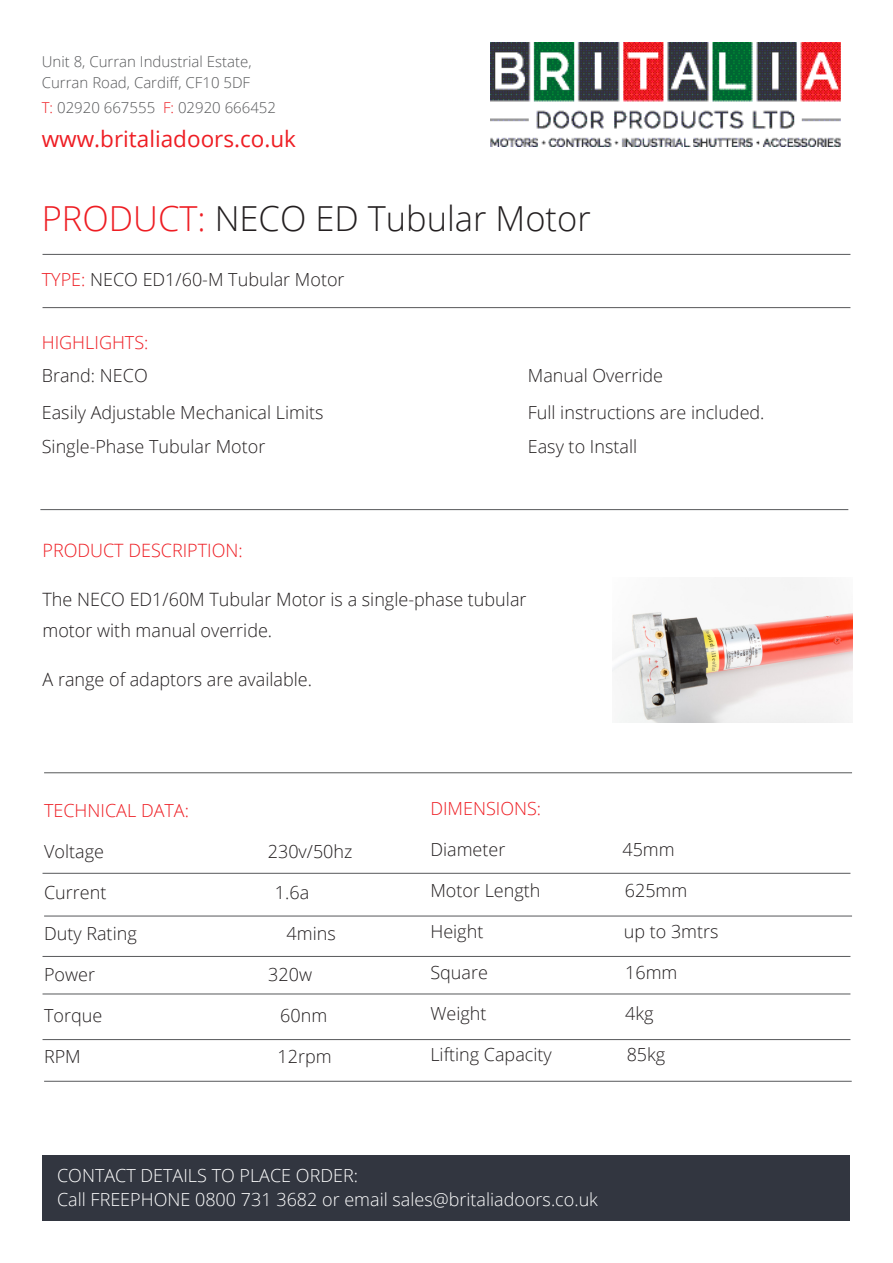
<style>
.page{position:relative;width:893px;height:1263px;background:#fff}
.page>*{position:absolute;margin:0;border:0;box-sizing:border-box;transform-origin:0 0}
.t1{font:300 34.5px "Open Sans";color:#231f20}
.t2{font:22.5px "Open Sans";color:#ee1d23}
.t3{font:300 18.3px/31.5px "Open Sans";color:#231f20}
.t4{font:300 18.3px "Open Sans";color:#ee1d23}
.t5{font:300 18px "Open Sans";color:#231f20}
.t6{font:300 18px/24px "Open Sans";color:#fff}
.t7{font:300 18px "Open Sans";color:#ee1d23}
.t8{font:300 15px/21px "Open Sans";color:#57585a}
.s1{color:#ee1d23}
</style>
<div class="page">
<img style="left:490px;top:43px;width:350px;height:104px">
<hr style="left:43px;top:254px;width:807px;height:1px;background:#57585a">
<hr style="left:43px;top:307px;width:807px;height:1px;background:#57585a">
<hr style="left:44px;top:1081px;width:808px;height:1px;background:#57585a">
<hr style="left:40px;top:509px;width:808px;height:1px;background:#57585a">
<div style="left:43px;top:1154px;width:807px;height:66px;background:#323640"></div>
<img style="left:612px;top:578px;width:240px;height:145px">
<hr style="left:44px;top:772px;width:808px;height:1px;background:#57585a">
<hr style="left:43px;top:873px;width:807px;height:1px;background:#57585a">
<hr style="left:44px;top:916px;width:808px;height:1px;background:#57585a">
<hr style="left:43px;top:956px;width:807px;height:1px;background:#57585a">
<hr style="left:43px;top:1039px;width:807px;height:1px;background:#57585a">
<hr style="left:43px;top:993px;width:807px;height:1px;background:#57585a">
<p class="t8" style="left:42px;top:50px;width:211px">Unit 8, Curran Industrial Estate,<br>Curran Road, Cardiff, CF10 5DF</p>
<p class="t8" style="left:42px;top:97px;width:236px"><span class="s1">T:</span> 02920 667555 <span class="s1">F:</span> 02920 666452</p>
<p class="t2" style="left:42px;top:123px;width:256px">www.britaliadoors.co.uk</p>
<p class="t1" style="left:42px;top:194px;width:550px"><span class="s1">PRODUCT:</span> NECO ED Tubular Motor</p>
<p class="t5" style="left:42px;top:267px;width:304px"><span class="s1">TYPE:</span> NECO ED1/60-M Tubular Motor</p>
<p class="t7" style="left:42px;top:330px;width:108px">HIGHLIGHTS:</p>
<p class="t5" style="left:42px;top:364px;width:107px">Brand: NECO</p>
<p class="t5" style="left:528px;top:364px;width:137px">Manual Override</p>
<p class="t5" style="left:42px;top:400px;width:283px">Easily Adjustable Mechanical Limits</p>
<p class="t5" style="left:528px;top:400px;width:238px">Full instructions are included.</p>
<p class="t5" style="left:42px;top:434px;width:225px">Single-Phase Tubular Motor</p>
<p class="t5" style="left:528px;top:434px;width:111px">Easy to Install</p>
<p class="t4" style="left:43px;top:538px;width:202px">PRODUCT DESCRIPTION:</p>
<p class="t3" style="left:43px;top:583px;width:485px">The NECO ED1/60M Tubular Motor is a single-phase tubular motor with manual override.</p>
<p class="t3" style="left:43px;top:663px;width:271px">A range of adaptors are available.</p>
<p class="t7" style="left:44px;top:798px;width:146px">TECHNICAL DATA:</p>
<p class="t5" style="left:44px;top:839px;width:61px">Voltage</p>
<p class="t5" style="left:268px;top:839px;width:86px">230v/50hz</p>
<p class="t5" style="left:44px;top:880px;width:64px">Current</p>
<p class="t5" style="left:275px;top:880px;width:36px">1.6a</p>
<p class="t5" style="left:44px;top:921px;width:94px">Duty Rating</p>
<p class="t5" style="left:287px;top:921px;width:51px">4mins</p>
<p class="t5" style="left:44px;top:962px;width:52px">Power</p>
<p class="t5" style="left:268px;top:962px;width:45px">320w</p>
<p class="t5" style="left:44px;top:1003px;width:60px">Torque</p>
<p class="t5" style="left:280px;top:1003px;width:49px">60nm</p>
<p class="t5" style="left:44px;top:1044px;width:38px">RPM</p>
<p class="t5" style="left:277px;top:1044px;width:56px">12rpm</p>
<p class="t7" style="left:430px;top:796px;width:112px">DIMENSIONS:</p>
<p class="t5" style="left:430px;top:837px;width:77px">Diameter</p>
<p class="t5" style="left:622px;top:837px;width:54px">45mm</p>
<p class="t5" style="left:430px;top:878px;width:112px">Motor Length</p>
<p class="t5" style="left:625px;top:878px;width:64px">625mm</p>
<p class="t5" style="left:430px;top:919px;width:54px">Height</p>
<p class="t5" style="left:624px;top:919px;width:96px">up to 3mtrs</p>
<p class="t5" style="left:430px;top:960px;width:59px">Square</p>
<p class="t5" style="left:625px;top:960px;width:54px">16mm</p>
<p class="t5" style="left:430px;top:1001px;width:58px">Weight</p>
<p class="t5" style="left:625px;top:1001px;width:30px">4kg</p>
<p class="t5" style="left:430px;top:1042px;width:123px">Lifting Capacity</p>
<p class="t5" style="left:627px;top:1042px;width:40px">85kg</p>
<p class="t6" style="left:57px;top:1163px;width:542px">CONTACT DETAILS TO PLACE ORDER:<br>Call FREEPHONE 0800 731 3682 or email sales@britaliadoors.co.uk</p>
</div>
